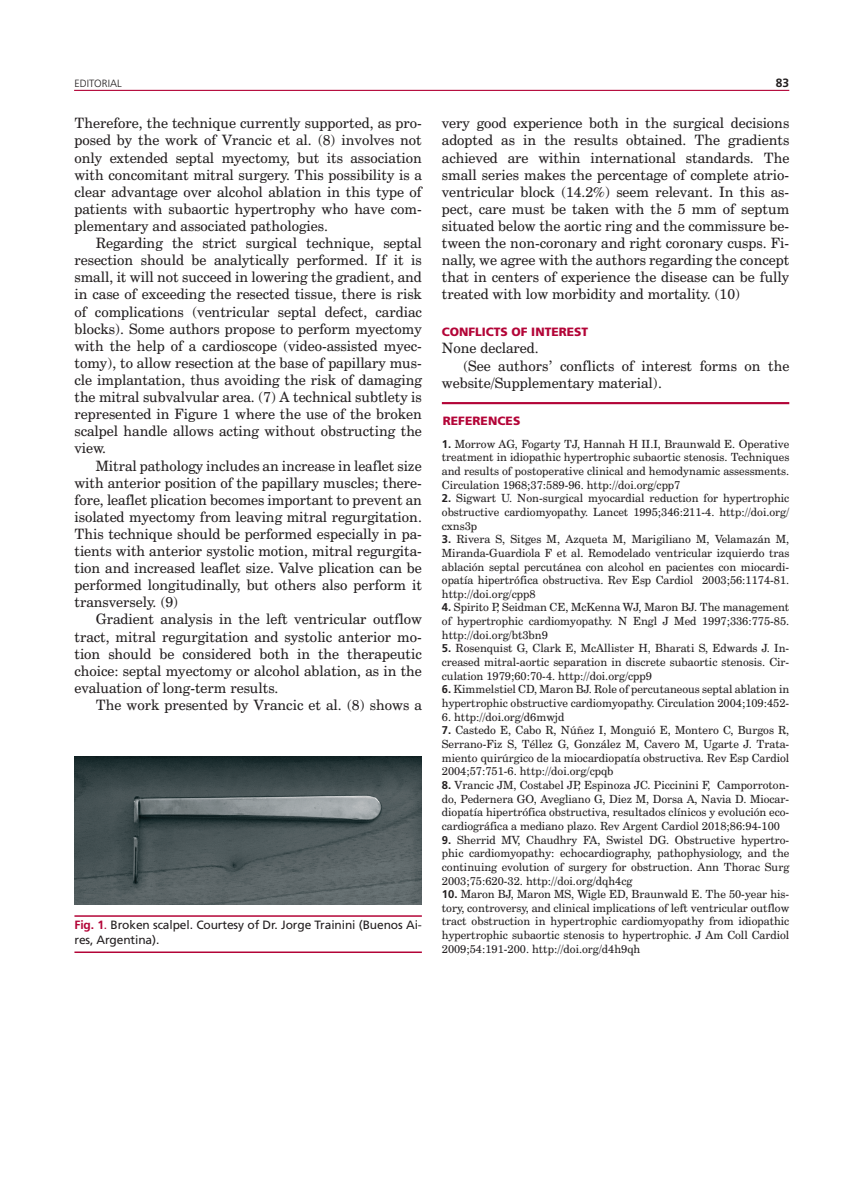
<style>
.page{position:relative;width:851px;height:1191px;background:#fff}
.page>*{position:absolute;margin:0;border:0;box-sizing:border-box;transform-origin:0 0}
.t1{font:14.25px/17.1px "Century Schoolbook BT";color:#231f20;text-align:justify}
.t2{font:12px/14.4px "Frutiger";letter-spacing:-.01em;color:#231f20}
.t3{font:12px "Frutiger Black B";letter-spacing:.01em;color:#b30437}
.t4{font:700 12px "Frutiger LT Std";color:#231f20}
.t5{font:11.25px/13.6px "Century Schoolbook BT";color:#231f20;text-align:justify}
.t6{font:300 10.5px "Frutiger LT Std";color:#231f20}
.s1{font-family:"Frutiger LT Std";font-weight:700;color:#b30437}
.s2{color:#b30437}
.s3{font-family:"Frutiger LT Std";font-weight:700}
</style>
<div class="page">
<hr style="left:74px;top:90px;width:715px;height:1px;background:#b30437">
<hr style="left:442px;top:402px;width:347px;height:2px;background:#b30437">
<hr style="left:74px;top:951px;width:348px;height:2px;background:#b30437">
<hr style="left:74px;top:915px;width:348px;height:1px;background:#b30437">
<img style="left:74px;top:757px;width:348px;height:147px">
<p class="t6" style="left:74px;top:77px;width:19px">EDITORIAL</p>
<p class="t1" style="left:74px;top:115px;width:349px">Therefore, the technique currently supported, as pro&shy;posed by the work of Vrancic et al. (8) involves not only extended septal myectomy, but its association with concomitant mitral surgery. This possibility is a clear advantage over alcohol ablation in this type of patients with subaortic hypertrophy who have com&shy;plementary and associated pathologies.</p>
<p class="t1" style="left:74px;top:234px;width:349px;text-indent:21px">Regarding the strict surgical technique, septal resection should be analytically performed. If it is small, it will not succeed in lowering the gradient, and in case of exceeding the resected tissue, there is risk of complications (ventricular septal defect, cardiac blocks). Some authors propose to perform myectomy with the help of a cardioscope (video-assisted myec&shy;tomy), to allow resection at the base of papillary mus&shy;cle implantation, thus avoiding the risk of damaging the mitral subvalvular area. (7) A technical subtlety is represented in Figure 1 where the use of the broken scalpel handle allows acting without obstructing the view.</p>
<p class="t1" style="left:74px;top:457px;width:349px;text-indent:21px">Mitral pathology includes an increase in leaflet size with anterior position of the papillary muscles; there&shy;fore, leaflet plication becomes important to prevent an isolated myectomy from leaving mitral regurgitation.<br>This technique should be performed especially in pa&shy;tients with anterior systolic motion, mitral regurgita&shy;tion and increased leaflet size. Valve plication can be performed longitudinally, but others also perform it transversely. (9)</p>
<p class="t1" style="left:74px;top:610px;width:349px;text-indent:21px">Gradient analysis in the left ventricular outflow tract, mitral regurgitation and systolic anterior mo&shy;tion should be considered both in the therapeutic choice: septal myectomy or alcohol ablation, as in the evaluation of long-term results.</p>
<p class="t1" style="left:96px;top:696px;width:327px">The work presented by Vrancic et al. (8) shows a</p>
<p class="t2" style="left:74px;top:918px;width:349px"><span class="s1">Fig. 1</span><span class="s2">.</span> Broken scalpel. Courtesy of Dr. Jorge Trainini (Buenos Ai&shy;res, Argentina).</p>
<p class="t4" style="left:775px;top:75px;width:15px">83</p>
<p class="t1" style="left:442px;top:115px;width:349px">very good experience both in the surgical decisions adopted as in the results obtained. The gradients achieved are within international standards. The small series makes the percentage of complete atrio&shy;ventricular block (14.2%) seem relevant. In this as&shy;pect, care must be taken with the 5 mm of septum situated below the aortic ring and the commissure be&shy;tween the non-coronary and right coronary cusps. Fi&shy;nally, we agree with the authors regarding the concept that in centers of experience the disease can be fully treated with low morbidity and mortality. (10)</p>
<p class="t3" style="left:442px;top:325px;width:17px">CONFLICTS</p>
<p class="t3" style="left:511px;top:325px;width:28px">OF INTEREST</p>
<p class="t1" style="left:442px;top:340px;width:98px">None declared.</p>
<p class="t1" style="left:463px;top:357px;width:327px">(See authors’ conflicts of interest forms on the</p>
<p class="t1" style="left:442px;top:374px;width:221px">website/Supplementary material).</p>
<p class="t3" style="left:442px;top:413px;width:79px">REFERENCES</p>
<p class="t5" style="left:442px;top:437px;width:349px"><span class="s3">1.</span> Morrow AG, Fogarty TJ, Hannah H II.I, Braunwald E. Operative treatment in idiopathic hypertrophic subaortic stenosis. Techniques and results of postoperative clinical and hemodynamic assessments.<br>Circulation 1968;37:589-96. http://doi.org/cpp7</p>
<p class="t5" style="left:442px;top:491px;width:349px"><span class="s3">2.</span> Sigwart U. Non-surgical myocardial reduction for hypertrophic obstructive cardiomyopathy. Lancet 1995;346:211-4. http://doi.org/ cxns3p</p>
<p class="t5" style="left:442px;top:532px;width:349px"><span class="s3">3.</span> Rivera S, Sitges M, Azqueta M, Marigiliano M, Velamazán M, Miranda-Guardiola F et al. Remodelado ventricular izquierdo tras ablación septal percutánea con alcohol en pacientes con miocardi&shy;opatía hipertrófica obstructiva. Rev Esp Cardiol 2003;56:1174-81. http://doi.org/cpp8</p>
<p class="t5" style="left:442px;top:600px;width:349px"><span class="s3">4.</span> Spirito P, Seidman CE, McKenna WJ, Maron BJ. The management of hypertrophic cardiomyopathy. N Engl J Med 1997;336:775-85. http://doi.org/bt3bn9</p>
<p class="t5" style="left:442px;top:641px;width:349px"><span class="s3">5.</span> Rosenquist G, Clark E, McAllister H, Bharati S, Edwards J. In&shy;creased mitral-aortic separation in discrete subaortic stenosis. Cir&shy;culation 1979;60:70-4. http://doi.org/cpp9</p>
<p class="t5" style="left:442px;top:682px;width:349px"><span class="s3">6.</span> Kimmelstiel CD, Maron BJ. Role of percutaneous septal ablation in hypertrophic obstructive cardiomyopathy. Circulation 2004;109:452-</p>
<p class="t5" style="left:442px;top:709px;width:124px">6. http://doi.org/d6mwjd</p>
<p class="t5" style="left:442px;top:723px;width:349px"><span class="s3">7.</span> Castedo E, Cabo R, Núñez I, Monguió E, Montero C, Burgos R, Serrano-Fiz S, Téllez G, González M, Cavero M, Ugarte J. Trata&shy;miento quirúrgico de la miocardiopatía obstructiva. Rev Esp Cardiol 2004;57:751-6. http://doi.org/cpqb</p>
<p class="t5" style="left:442px;top:778px;width:349px"><span class="s3">8.</span> Vrancic JM, Costabel JP, Espinoza JC. Piccinini F, Camporroton&shy;do, Pedernera GO, Avegliano G, Diez M, Dorsa A, Navia D. Miocar&shy;diopatía hipertrófica obstructiva, resultados clínicos y evolución eco&shy;cardiográfica a mediano plazo. Rev Argent Cardiol 2018;86:94-100</p>
<p class="t5" style="left:442px;top:832px;width:349px"><span class="s3">9.</span> Sherrid MV, Chaudhry FA, Swistel DG. Obstructive hypertro&shy;phic cardiomyopathy: echocardiography, pathophysiology, and the continuing evolution of surgery for obstruction. Ann Thorac Surg 2003;75:620-32. http://doi.org/dqh4cg</p>
<p class="t5" style="left:442px;top:887px;width:349px"><span class="s3">10.</span> Maron BJ, Maron MS, Wigle ED, Braunwald E. The 50-year his&shy;tory, controversy, and clinical implications of left ventricular outflow tract obstruction in hypertrophic cardiomyopathy from idiopathic hypertrophic subaortic stenosis to hypertrophic. J Am Coll Cardiol 2009;54:191-200. http://doi.org/d4h9qh</p>
</div>
